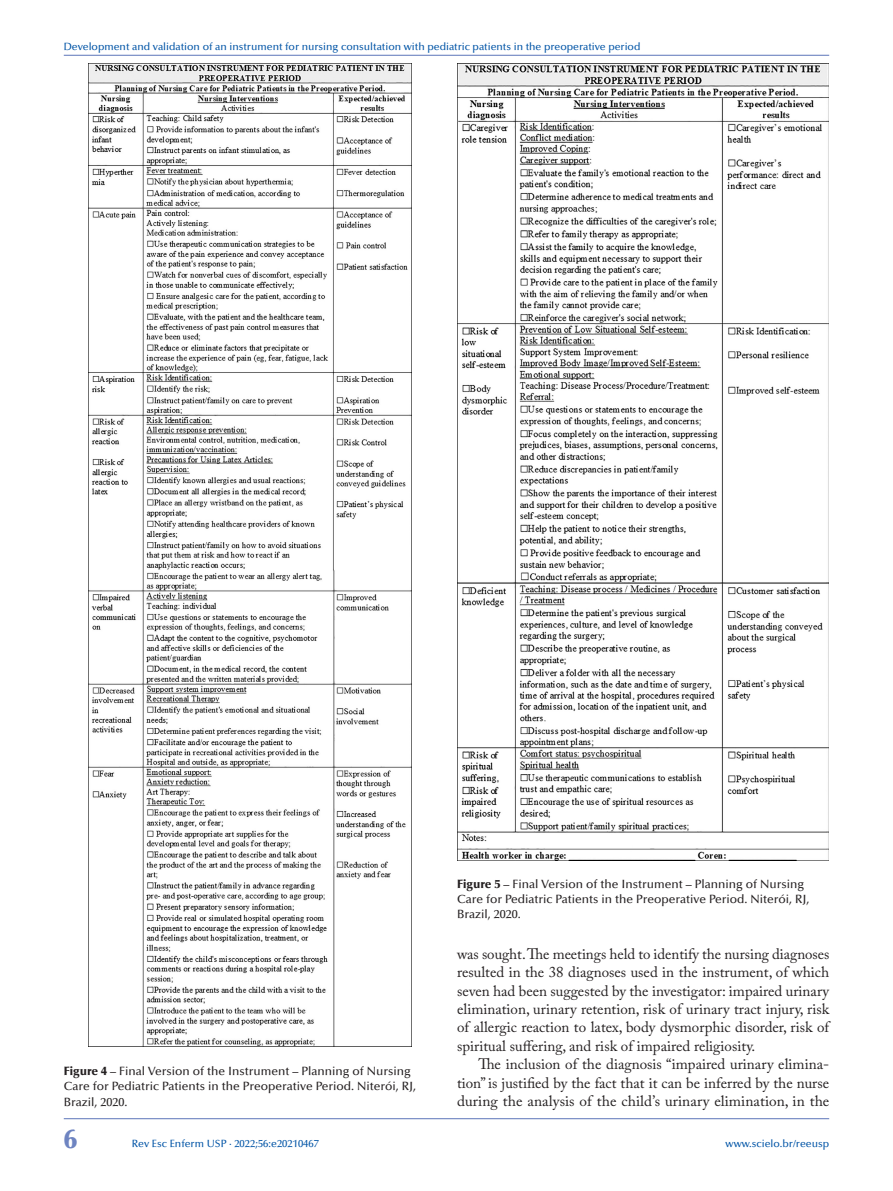
<style>
.page{position:relative;width:893px;height:1191px;background:#fff}
.page>*{position:absolute;margin:0;border:0;box-sizing:border-box;transform-origin:0 0}
.t1{font:900 27px "Optima LT";color:#6e84c1}
.Texto{font:15px/18.3px "Adobe Caslon Pro";letter-spacing:.005em;color:#231f20;text-align:justify}
.Titulo_Tabela___Lege{font:500 12px/15.6px "Optima LT";color:#231f20}
.t2{font:500 10.5px "Optima LT";color:#0154a6}
.s1{font-weight:900}
</style>
<div class="page">
<hr style="left:64px;top:1118px;width:765px;height:1px;background:#6e84c1">
<hr style="left:64px;top:55px;width:765px;height:1px;background:#6e84c1">
<img style="left:88px;top:64px;width:323px;height:982px">
<img style="left:458px;top:64px;width:371px;height:796px">
<p class="t2" style="left:64px;top:40px;width:578px">Development and validation of an instrument for nursing consultation with pediatric patients in the preoperative period</p>
<p class="Titulo_Tabela___Lege" style="left:64px;top:1063px;width:354px"><span class="s1">Figure 4</span> – Final Version of the Instrument – Planning of Nursing<br>Care for Pediatric Patients in the Preoperative Period. Niterói, RJ,<br>Brazil, 2020.</p>
<p class="Titulo_Tabela___Lege" style="left:457px;top:876px;width:354px;line-height:15px"><span class="s1">Figure 5</span> – Final Version of the Instrument – Planning of Nursing<br>Care for Pediatric Patients in the Preoperative Period. Niterói, RJ,<br>Brazil, 2020.</p>
<p class="Texto" style="left:457px;top:944px;width:374px">was sought. The meetings held to identify the nursing diagnoses resulted in the 38 diagnoses used in the instrument, of which seven had been suggested by the investigator: impaired urinary elimination, urinary retention, risk of urinary tract injury, risk of allergic reaction to latex, body dysmorphic disorder, risk of spiritual suffering, and risk of impaired religiosity.</p>
<p class="Texto" style="left:457px;top:1054px;width:374px;text-indent:21px">The inclusion of the diagnosis “impaired urinary elimina&shy;tion” is justified by the fact that it can be inferred by the nurse during the analysis of the child’s urinary elimination, in the</p>
<h1 class="t1" style="left:64px;top:1123px;width:15px">6</h1>
<p class="t2" style="left:726px;top:1137px;width:105px">www.scielo.br/reeusp</p>
<p class="t2" style="left:132px;top:1137px;width:189px">Rev Esc Enferm USP · 2022;56:e20210467</p>
</div>
